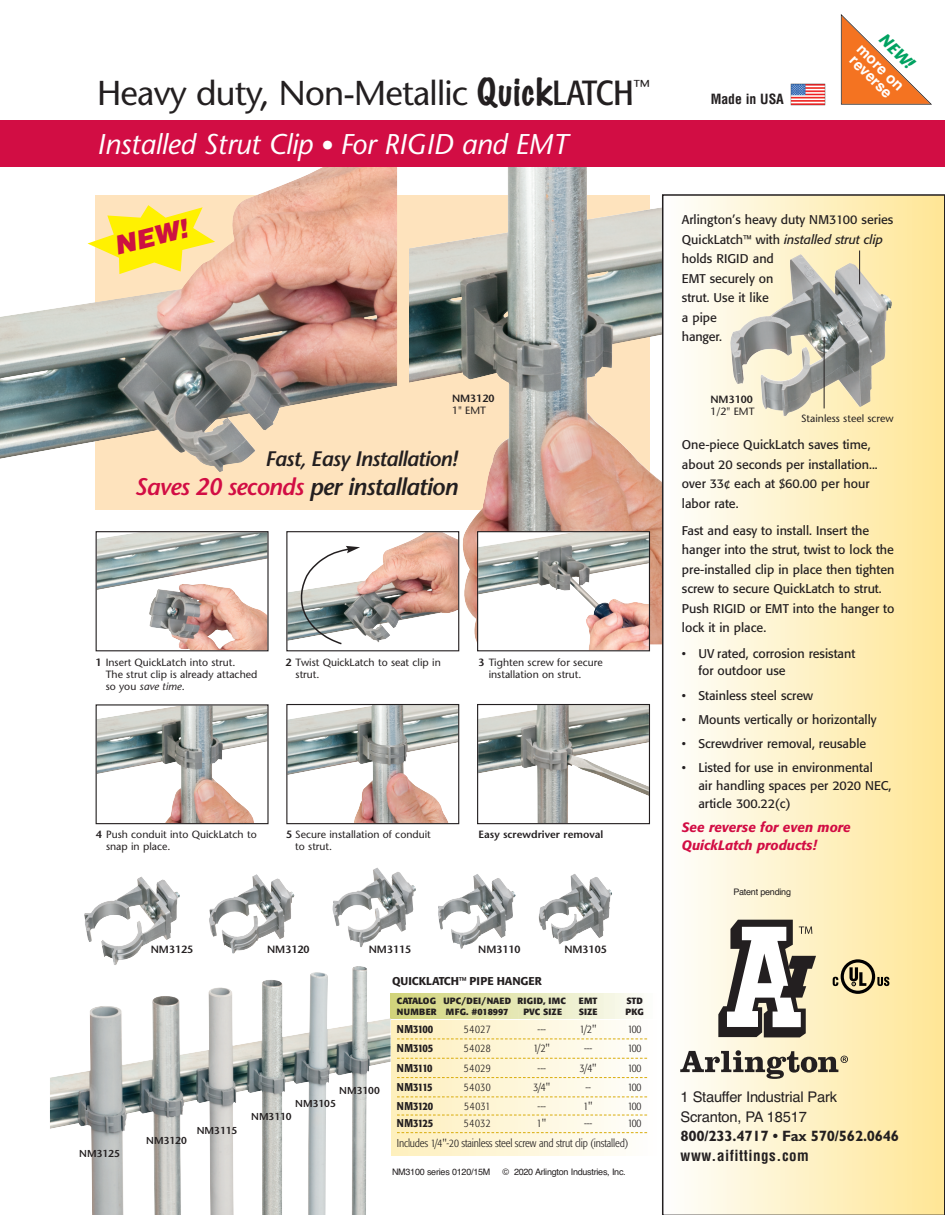
<style>
.page{position:relative;width:945px;height:1215px;background:#fff}
.page>*{position:absolute;margin:0;border:0;box-sizing:border-box;transform-origin:0 0}
.t1{font:34.5px "Stone Sans";letter-spacing:-.025em;color:#231f20}
.t2{font:italic 28.5px "Stone Sans";letter-spacing:-.01em;color:#fff}
.t3{font:italic 900 25.8px "Helvetica";color:#cd1141}
.t4{font:italic 600 24px "Stone Sans";letter-spacing:-.035em;color:#231f20}
.t5{font:italic 600 21px "Stone Sans";letter-spacing:-.035em;color:#231f20}
.t6{font:italic 700 16.5px "Stone Sans";color:#00a261}
.t7{font:700 15px "Gill Sans";letter-spacing:-.015em;color:#231f20}
.t8{font:700 condensed 15px "Helvetica";letter-spacing:.035em;color:#231f20}
.t9{font:700 15px/13.5px "Helvetica";color:#fff}
.t10{font:14.7px/19.5px "Helvetica";letter-spacing:-.015em;color:#231f20}
.t11{font:700 condensed 13.8px "Helvetica";color:#231f20}
.t12{font:italic 500 13.5px/18px "Formata";color:#d20d44}
.t13{font:12.6px/19.5px "Formata";color:#231f20}
.t14{font:300 condensed 11.25px/20.1px "Formata";letter-spacing:-.015em;color:#231f20}
.t15{font:500 condensed 11.25px "Formata";color:#231f20}
.t16{font:500 11.25px "Formata";color:#231f20}
.t17{font:10.5px/12px "Stone Sans";color:#231f20}
.t18{font:600 10.5px "Stone Sans";color:#231f20}
.t19{font:600 10.05px "Stone Sans";color:#231f20}
.t20{font:700 9px "Formata";letter-spacing:.02em;color:#231f20}
.t21{font:9px "Helvetica";letter-spacing:-.03em;color:#231f20}
.s1{font-family:"Marker Felt";font-weight:100}
.s2{font-family:"Formata";font-stretch:condensed}
.s3{font-size:25.5px}
.s4{color:#d20d44}
.s5{font-weight:600}
.s6{font-style:italic}
</style>
<div class="page">
<div style="left:96px;top:196px;width:554px;height:314px;background:#fee3bd"></div>
<img style="left:0;top:167px;width:397px;height:305px">
<img style="left:409px;top:167px;width:253px;height:477px">
<svg style="left:662px;top:194px;width:283px;height:1021px"></svg>
<svg style="left:680px;top:1050px;width:168px;height:29px"></svg>
<svg style="left:718px;top:920px;width:98px;height:117px"></svg>
<div style="left:0;top:121px;width:945px;height:46px;background:#d20d44"></div>
<svg style="left:840px;top:14px;width:92px;height:91px"></svg>
<svg style="left:88px;top:205px;width:127px;height:69px"></svg>
<svg style="left:833px;top:959px;width:56px;height:35px"></svg>
<img style="left:98px;top:533px;width:169px;height:116px">
<div style="left:96px;top:531px;width:173px;height:120px;border:1px solid #231f20"></div>
<div style="left:391px;top:993px;width:265px;height:26px;background:linear-gradient(to right,#d1d378,#fcfdfa)"></div>
<svg style="left:391px;top:1021px;width:257px;height:134px"></svg>
<svg style="left:790px;top:83px;width:36px;height:22px"></svg>
<img style="left:791px;top:84px;width:35px;height:22px">
<img style="left:730px;top:254px;width:162px;height:163px">
<hr style="left:859px;top:251px;width:1px;height:33px;background:#231f20">
<img style="left:50px;top:966px;width:341px;height:249px">
<div style="left:287px;top:532px;width:171px;height:118px;background:#fff"></div>
<img style="left:288px;top:533px;width:169px;height:110px">
<div style="left:286px;top:531px;width:173px;height:120px;border:1px solid #231f20"></div>
<img style="left:98px;top:706px;width:169px;height:116px">
<div style="left:96px;top:704px;width:173px;height:120px;border:1px solid #231f20"></div>
<img style="left:479px;top:706px;width:169px;height:116px">
<div style="left:477px;top:704px;width:173px;height:120px;border:1px solid #231f20"></div>
<img style="left:288px;top:706px;width:169px;height:116px">
<div style="left:286px;top:704px;width:173px;height:120px;border:1px solid #231f20"></div>
<img style="left:479px;top:533px;width:169px;height:116px">
<div style="left:477px;top:531px;width:173px;height:120px;border:1px solid #231f20"></div>
<svg style="left:397px;top:1038px;width:250px;height:1px"></svg>
<svg style="left:397px;top:1058px;width:250px;height:1px"></svg>
<svg style="left:397px;top:1077px;width:250px;height:1px"></svg>
<svg style="left:397px;top:1096px;width:250px;height:1px"></svg>
<svg style="left:397px;top:1115px;width:250px;height:1px"></svg>
<svg style="left:397px;top:1132px;width:250px;height:1px"></svg>
<img style="left:84px;top:876px;width:96px;height:89px">
<img style="left:209px;top:874px;width:86px;height:80px">
<img style="left:332px;top:867px;width:84px;height:80px">
<img style="left:438px;top:874px;width:78px;height:75px">
<img style="left:538px;top:874px;width:74px;height:70px">
<svg style="left:294px;top:546px;width:66px;height:99px"></svg>
<hr style="left:824px;top:337px;width:1px;height:71px;background:#231f20">
<h1 class="t1" style="left:97px;top:79px;width:554px">Heavy duty, Non-Metallic <span class="s1">Quick</span><span class="s2">LATCH</span><sup>™</sup></h1>
<h2 class="t2" style="left:97px;top:133px;width:472px">Installed Strut Clip <span class="s3">•</span> For RIGID and EMT</h2>
<h3 class="t3" style="left:111px;top:232px;width:76px;rotate:-14deg">NEW!</h3>
<p class="t18" style="left:452px;top:395px;width:44px">NM3120</p>
<p class="t17" style="left:452px;top:406px;width:36px">1" EMT</p>
<h3 class="t5" style="left:265px;top:450px;width:194px">Fast, Easy Installation!</h3>
<h3 class="t4" style="left:135px;top:478px;width:324px"><span class="s4">Saves 20 seconds</span> per installation</h3>
<p class="t17" style="left:106px;top:657px;width:153px;text-indent:-10px"><span class="s5">1</span> Insert QuickLatch into strut.<br>The strut clip is already attached so you <span class="s6">save time</span>.</p>
<p class="t17" style="left:296px;top:657px;width:147px;text-indent:-10px"><span class="s5">2</span> Twist QuickLatch to seat clip in strut.</p>
<p class="t17" style="left:489px;top:657px;width:116px;text-indent:-10px"><span class="s5">3</span> Tighten screw for secure installation on strut.</p>
<p class="t17" style="left:106px;top:829px;width:152px;text-indent:-10px"><span class="s5">4</span> Push conduit into QuickLatch to snap in place.</p>
<p class="t17" style="left:295px;top:829px;width:137px;text-indent:-9px"><span class="s5">5</span> Secure installation of conduit to strut.</p>
<p class="t18" style="left:479px;top:830px;width:126px">Easy screwdriver removal</p>
<p class="t18" style="left:151px;top:945px;width:44px">NM3125</p>
<p class="t18" style="left:267px;top:945px;width:44px">NM3120</p>
<p class="t18" style="left:369px;top:945px;width:44px">NM3115</p>
<p class="t18" style="left:478px;top:945px;width:44px">NM3110</p>
<p class="t18" style="left:564px;top:945px;width:44px">NM3105</p>
<p class="t19" style="left:79px;top:1150px;width:42px">NM3125</p>
<p class="t19" style="left:146px;top:1137px;width:42px">NM3120</p>
<p class="t19" style="left:197px;top:1126px;width:42px">NM3115</p>
<p class="t19" style="left:339px;top:1087px;width:42px">NM3100</p>
<p class="t19" style="left:295px;top:1100px;width:42px">NM3105</p>
<p class="t19" style="left:251px;top:1113px;width:42px">NM3110</p>
<p class="t16" style="left:392px;top:976px;width:151px">QUICKLATCH™ PIPE HANGER</p>
<p class="t20" style="left:397px;top:997px;width:170px">CATALOG UPC/DEI/NAED RIGID, IMC</p>
<p class="t20" style="left:579px;top:997px;width:20px">EMT</p>
<p class="t20" style="left:627px;top:997px;width:18px">STD</p>
<p class="t20" style="left:397px;top:1008px;width:113px">NUMBER MFG. #018997</p>
<p class="t20" style="left:523px;top:1008px;width:40px">PVC SIZE</p>
<p class="t20" style="left:579px;top:1008px;width:20px">SIZE</p>
<p class="t20" style="left:626px;top:1008px;width:20px">PKG</p>
<p class="t15" style="left:397px;top:1025px;width:38px">NM3100</p>
<p class="t14" style="left:464px;top:1020px;width:29px">54027</p>
<p class="t14" style="left:538px;top:1020px;width:10px">---</p>
<p class="t14" style="left:580px;top:1020px;width:18px">1/2"</p>
<p class="t14" style="left:628px;top:1020px;width:15px">100</p>
<p class="t15" style="left:397px;top:1044px;width:38px">NM3105</p>
<p class="t14" style="left:464px;top:1039px;width:29px">54028</p>
<p class="t14" style="left:533px;top:1039px;width:18px">1/2"</p>
<p class="t14" style="left:584px;top:1039px;width:10px">---</p>
<p class="t14" style="left:628px;top:1039px;width:15px">100</p>
<p class="t15" style="left:397px;top:1063px;width:37px">NM3110</p>
<p class="t14" style="left:464px;top:1059px;width:29px">54029</p>
<p class="t14" style="left:538px;top:1059px;width:10px">---</p>
<p class="t14" style="left:580px;top:1059px;width:18px">3/4"</p>
<p class="t14" style="left:628px;top:1059px;width:15px">100</p>
<p class="t15" style="left:397px;top:1083px;width:37px">NM3115</p>
<p class="t14" style="left:464px;top:1078px;width:29px">54030</p>
<p class="t14" style="left:533px;top:1078px;width:18px">3/4"</p>
<p class="t14" style="left:585px;top:1078px;width:7px">--</p>
<p class="t14" style="left:628px;top:1078px;width:15px">100</p>
<p class="t15" style="left:397px;top:1102px;width:38px">NM3120</p>
<p class="t14" style="left:464px;top:1097px;width:28px">54031</p>
<p class="t14" style="left:538px;top:1097px;width:10px">---</p>
<p class="t14" style="left:583px;top:1097px;width:11px">1"</p>
<p class="t14" style="left:628px;top:1097px;width:15px">100</p>
<p class="t15" style="left:397px;top:1118px;width:38px">NM3125</p>
<p class="t14" style="left:464px;top:1114px;width:29px">54032</p>
<p class="t14" style="left:537px;top:1114px;width:11px">1"</p>
<p class="t14" style="left:584px;top:1114px;width:10px">---</p>
<p class="t14" style="left:397px;top:1114px;width:246px;text-indent:231px">100<br>Includes 1/4"-20 stainless steel screw and strut clip (installed)</p>
<p class="t21" style="left:392px;top:1166px;width:100px">NM3100 series 0120/15M</p>
<p class="t21" style="left:503px;top:1166px;width:125px">© 2020 Arlington Industries, Inc.</p>
<p class="t11" style="left:711px;top:91px;width:75px">Made in USA</p>
<h3 class="t6" style="left:886px;top:32px;width:43px;rotate:45deg">NEW!</h3>
<p class="t9" style="left:864px;top:41px;width:61px;rotate:45deg">more on reverse</p>
<p class="t13" style="left:682px;top:211px;width:213px">Arlington’s heavy duty NM3100 series<br>QuickLatch™ with <span class="s6">installed strut clip </span>holds RIGID and<br>EMT securely on<br>strut. Use it like<br>a pipe<br>hanger.</p>
<p class="t18" style="left:710px;top:395px;width:44px">NM3100</p>
<p class="t17" style="left:710px;top:406px;width:46px">1/2" EMT</p>
<p class="t17" style="left:801px;top:414px;width:94px">Stainless steel screw</p>
<p class="t13" style="left:682px;top:436px;width:197px">One-piece QuickLatch saves time, about 20 seconds per installation... over 33¢ each at $60.00 per hour labor rate.</p>
<p class="t13" style="left:682px;top:522px;width:214px">Fast and easy to install. Insert the hanger into the strut, twist to lock the pre-installed clip in place then tighten screw to secure QuickLatch to strut.<br>Push RIGID or EMT into the hanger to lock it in place.</p>
<p class="t13" style="left:698px;top:646px;width:159px;line-height:17.7px;text-indent:-16px">• UV rated, corrosion resistant for outdoor use</p>
<p class="t13" style="left:682px;top:686px;width:133px">• Stainless steel screw</p>
<p class="t13" style="left:682px;top:711px;width:196px">• Mounts vertically or horizontally</p>
<p class="t13" style="left:682px;top:735px;width:186px">• Screwdriver removal, reusable</p>
<p class="t13" style="left:698px;top:760px;width:195px;line-height:17.7px;text-indent:-16px">• Listed for use in environmental<br>air handling spaces per 2020 NEC, article 300.22(c)</p>
<p class="t12" style="left:682px;top:819px;width:170px">See reverse for even more<br>QuickLatch products!</p>
<p class="t21" style="left:733px;top:887px;width:59px">Patent pending</p>
<p class="t10" style="left:681px;top:1087px;width:158px">1 Stauffer Industrial Park<br>Scranton, PA 18517</p>
<p class="t7" style="left:681px;top:1127px;width:220px">800/233.4717 • Fax 570/562.0646</p>
<p class="t8" style="left:681px;top:1147px;width:130px">www.aifittings.com</p>
</div>
